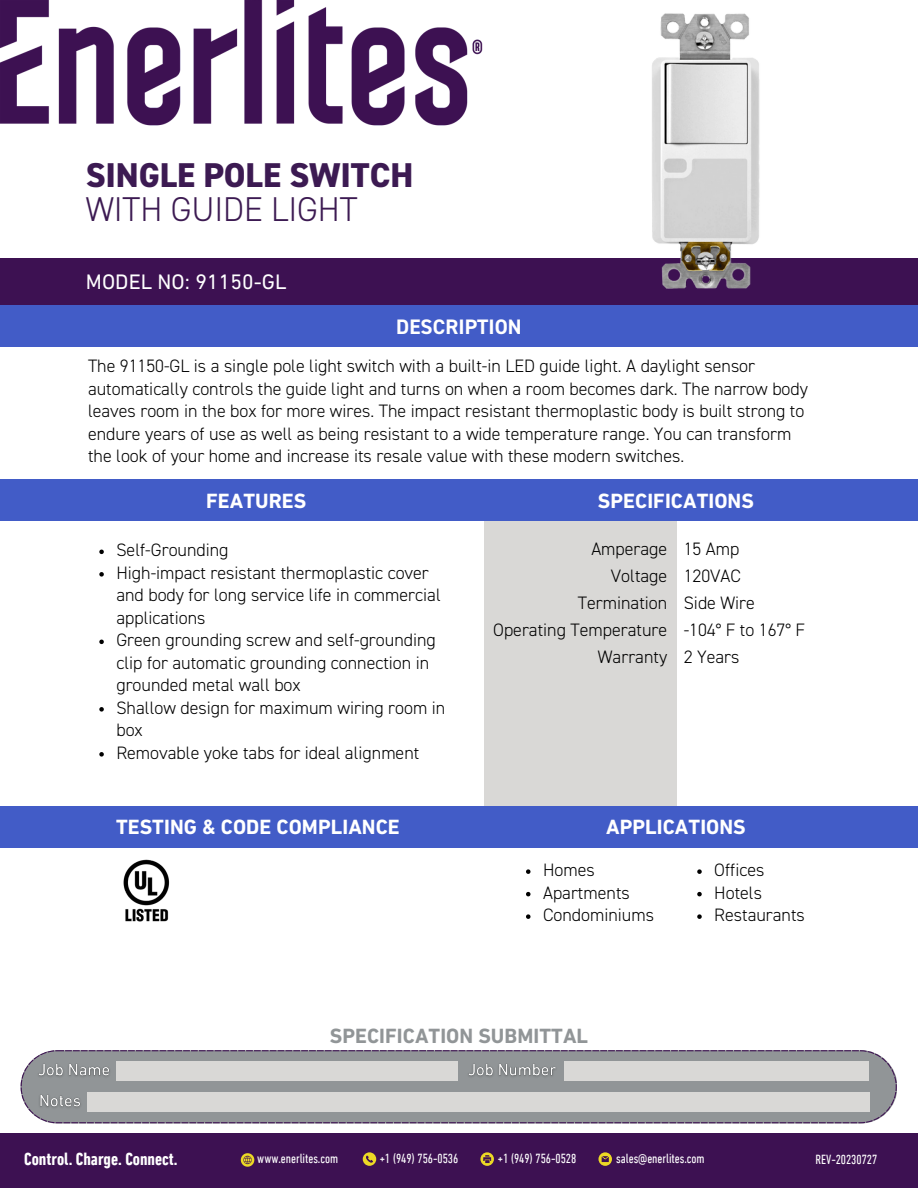
<style>
.page{position:relative;width:918px;height:1188px;background:#fff}
.page>*{position:absolute;margin:0;border:0;box-sizing:border-box;transform-origin:0 0}
.t1{font:800 34.5px "DIN2014";letter-spacing:-.005em;color:#3c1a52}
.t2{font:300 34.5px "DIN2014";letter-spacing:-.005em;color:#3c1a52}
.t3{font:21.3px "DIN Next LT Pro";letter-spacing:.005em;color:#fff}
.t4{font:700 21px "DIN Next LT Pro";letter-spacing:.005em;color:#fff}
.t5{font:700 21px "DIN Next LT Pro";letter-spacing:.005em;color:#919597}
.t6{font:700 21px "DIN2014";letter-spacing:.005em;color:#fff}
.t7{font:300 18px/22.5px "DIN2014";color:#000}
.t8{font:700 condensed 18px "DIN Next LT Pro";color:#fff}
.t9{font:condensed 13.5px "DIN Next LT Pro";letter-spacing:-.005em;color:#fff}
</style>
<div class="page">
<div style="left:0;top:258px;width:918px;height:52px;background:#3d1152"></div>
<div style="left:0;top:305px;width:918px;height:42px;background:#425cc7"></div>
<div style="left:484px;top:521px;width:192px;height:284px;background:#d9d8d6"></div>
<img style="left:0;top:0;width:483px;height:126px">
<div style="left:0;top:479px;width:918px;height:42px;background:#425cc7"></div>
<div style="left:0;top:806px;width:918px;height:42px;background:#425cc7"></div>
<svg style="left:526px;top:869px;width:5px;height:5px"></svg>
<svg style="left:526px;top:892px;width:5px;height:4px"></svg>
<svg style="left:526px;top:914px;width:5px;height:5px"></svg>
<svg style="left:99px;top:550px;width:5px;height:4px"></svg>
<svg style="left:99px;top:572px;width:5px;height:5px"></svg>
<svg style="left:99px;top:640px;width:5px;height:4px"></svg>
<svg style="left:99px;top:707px;width:5px;height:5px"></svg>
<svg style="left:99px;top:752px;width:5px;height:5px"></svg>
<svg style="left:697px;top:869px;width:5px;height:5px"></svg>
<svg style="left:697px;top:892px;width:5px;height:4px"></svg>
<svg style="left:697px;top:914px;width:5px;height:5px"></svg>
<img style="left:652px;top:13px;width:108px;height:276px">
<img style="left:123px;top:859px;width:47px;height:63px">
<div style="left:0;top:1133px;width:918px;height:55px;background:#3d1152"></div>
<svg style="left:21px;top:1050px;width:876px;height:73px;background:#929499"></svg>
<div style="left:117px;top:1061px;width:341px;height:20px;background:#d9d8d6"></div>
<svg style="left:598px;top:1152px;width:14px;height:14px"></svg>
<svg style="left:241px;top:1153px;width:13px;height:14px"></svg>
<svg style="left:363px;top:1152px;width:13px;height:14px"></svg>
<svg style="left:480px;top:1152px;width:14px;height:14px"></svg>
<img style="left:33px;top:1058px;width:81px;height:28px">
<div style="left:564px;top:1061px;width:305px;height:20px;background:#d9d8d6"></div>
<img style="left:463px;top:1058px;width:99px;height:28px">
<div style="left:87px;top:1093px;width:782px;height:19px;background:#d9d8d6"></div>
<img style="left:34px;top:1089px;width:51px;height:28px">
<p class="t1" style="left:86px;top:161px;width:329px">SINGLE POLE SWITCH</p>
<p class="t2" style="left:86px;top:194px;width:273px">WITH GUIDE LIGHT</p>
<p class="t3" style="left:86px;top:273px;width:202px">MODEL NO: 91150-GL</p>
<p class="t6" style="left:396px;top:318px;width:127px">DESCRIPTION</p>
<p class="t7" style="left:88px;top:356px;width:722px">The 91150-GL is a single pole light switch with a built-in LED guide light. A daylight sensor automatically controls the guide light and turns on when a room becomes dark. The narrow body leaves room in the box for more wires. The impact resistant thermoplastic body is built strong to endure years of use as well as being resistant to a wide temperature range. You can transform the look of your home and increase its resale value with these modern switches.</p>
<p class="t4" style="left:206px;top:492px;width:102px">FEATURES</p>
<p class="t4" style="left:598px;top:492px;width:158px">SPECIFICATIONS</p>
<p class="t7" style="left:116px;top:540px;width:114px">Self-Grounding</p>
<p class="t7" style="left:116px;top:563px;width:326px">High-impact resistant thermoplastic cover and body for long service life in commercial applications</p>
<p class="t7" style="left:116px;top:630px;width:321px">Green grounding screw and self-grounding clip for automatic grounding connection in grounded metal wall box</p>
<p class="t7" style="left:116px;top:698px;width:331px">Shallow design for maximum wiring room in box</p>
<p class="t7" style="left:116px;top:743px;width:304px">Removable yoke tabs for ideal alignment</p>
<p class="t7" style="left:591px;top:538px;width:77px">Amperage</p>
<p class="t7" style="left:611px;top:565px;width:58px">Voltage</p>
<p class="t7" style="left:578px;top:592px;width:91px">Termination</p>
<p class="t7" style="left:493px;top:619px;width:176px">Operating Temperature</p>
<p class="t7" style="left:598px;top:646px;width:71px">Warranty</p>
<p class="t7" style="left:684px;top:538px;width:57px">15 Amp</p>
<p class="t7" style="left:684px;top:565px;width:59px">120VAC</p>
<p class="t7" style="left:684px;top:592px;width:73px">Side Wire</p>
<p class="t7" style="left:684px;top:619px;width:123px">-104° F to 167° F</p>
<p class="t7" style="left:684px;top:646px;width:57px">2 Years</p>
<p class="t4" style="left:116px;top:818px;width:285px">TESTING &amp; CODE COMPLIANCE</p>
<p class="t4" style="left:606px;top:818px;width:141px">APPLICATIONS</p>
<p class="t7" style="left:543px;top:860px;width:53px">Homes</p>
<p class="t7" style="left:543px;top:882px;width:88px">Apartments</p>
<p class="t7" style="left:543px;top:905px;width:112px">Condominiums</p>
<p class="t7" style="left:714px;top:860px;width:52px">Offices</p>
<p class="t7" style="left:714px;top:882px;width:49px">Hotels</p>
<p class="t7" style="left:714px;top:905px;width:92px">Restaurants</p>
<p class="t5" style="left:330px;top:1027px;width:260px">SPECIFICATION SUBMITTAL</p>
<p class="t8" style="left:24px;top:1151px;width:155px">Control. Charge. Connect.</p>
<p class="t9" style="left:257px;top:1153px;width:82px">www.enerlites.com</p>
<p class="t9" style="left:380px;top:1153px;width:80px">+1 (949) 756-0536</p>
<p class="t9" style="left:498px;top:1153px;width:80px">+1 (949) 756-0528</p>
<p class="t9" style="left:616px;top:1153px;width:90px">sales@enerlites.com</p>
<p class="t9" style="left:816px;top:1154px;width:63px">REV-20230727</p>
</div>
